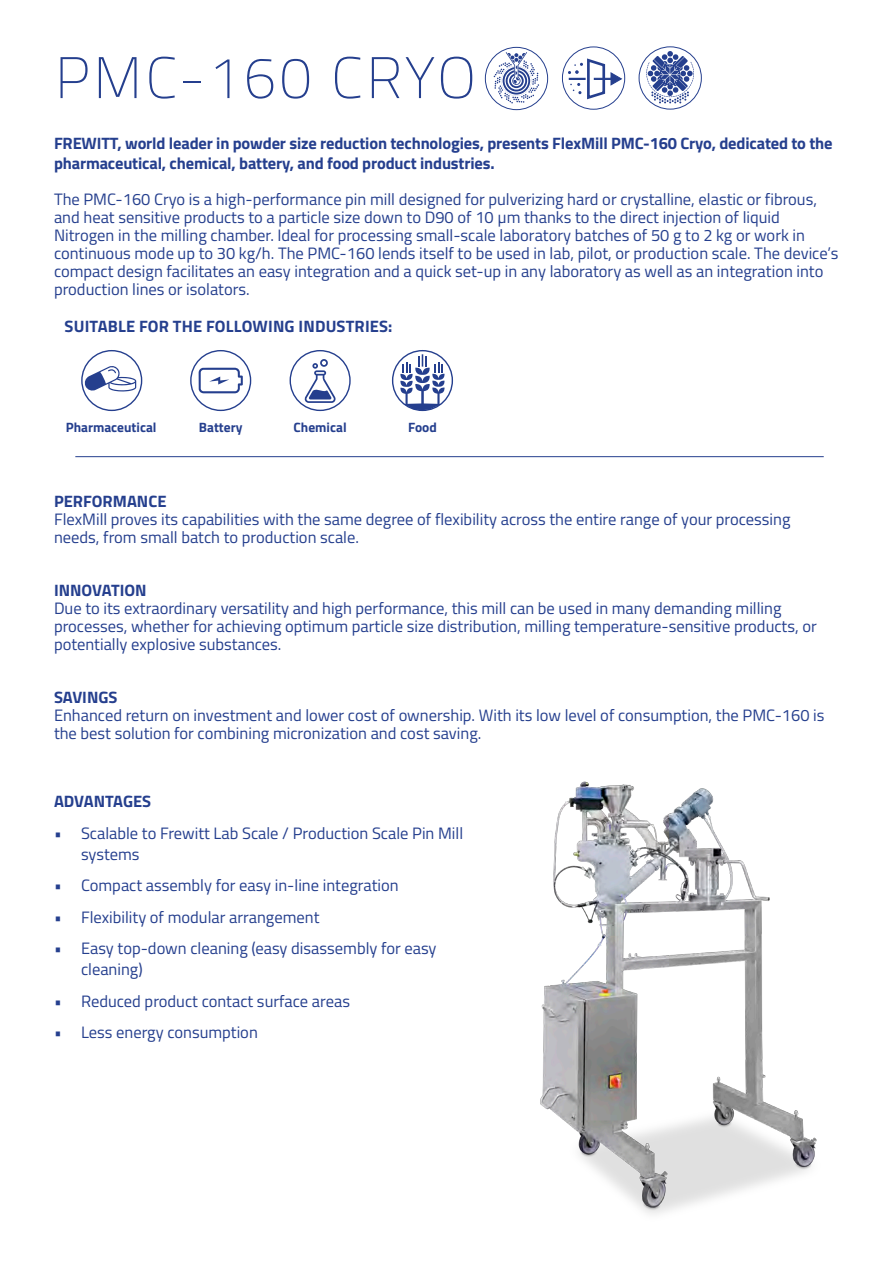
<style>
.page{position:relative;width:893px;height:1263px;background:#fff}
.page>*{position:absolute;margin:0;border:0;box-sizing:border-box;transform-origin:0 0}
.tit_machine{font:100 58.5px "Titillium";letter-spacing:.05em;color:#253f8e}
.texte{font:16.5px/18px "Titillium";color:#253f8e}
.P1_descrip_machine{font:700 16.5px/19.8px "Titillium";letter-spacing:-.01em;color:#253f8e}
.texte-2{font:700 16.5px "Titillium";color:#253f8e}
.t1{font:700 13.5px "Titillium";color:#253f8e}
</style>
<div class="page">
<svg style="left:84px;top:365px;width:52px;height:27px"></svg>
<div style="left:81px;top:350px;width:61px;height:61px;border:1px solid #253f8e;border-radius:50%"></div>
<svg style="left:400px;top:354px;width:45px;height:56px"></svg>
<div style="left:392px;top:350px;width:61px;height:61px;border:1px solid #253f8e;border-radius:50%"></div>
<svg style="left:304px;top:359px;width:32px;height:44px"></svg>
<div style="left:290px;top:350px;width:61px;height:61px;border:1px solid #253f8e;border-radius:50%"></div>
<svg style="left:199px;top:368px;width:44px;height:25px"></svg>
<div style="left:190px;top:350px;width:61px;height:61px;border:1px solid #253f8e;border-radius:50%"></div>
<hr style="left:75px;top:456px;width:749px;height:1px;background:#253f8e">
<svg style="left:494px;top:52px;width:45px;height:52px"></svg>
<div style="left:485px;top:47px;width:63px;height:63px;border:1px solid #253f8e;border-radius:50%"></div>
<div style="left:562px;top:47px;width:63px;height:63px;border:1px solid #253f8e;border-radius:50%"></div>
<svg style="left:568px;top:57px;width:54px;height:44px"></svg>
<svg style="left:646px;top:51px;width:48px;height:52px"></svg>
<div style="left:639px;top:46px;width:63px;height:63px;border:1px solid #253f8e;border-radius:50%"></div>
<img style="left:540px;top:781px;width:277px;height:433px">
<p class="tit_machine" style="left:55px;top:36px;width:422px">PMC-160 CRYO</p>
<p class="P1_descrip_machine" style="left:54px;top:133px;width:780px">FREWITT, world leader in powder size reduction technologies, presents FlexMill PMC-160 Cryo, dedicated to the pharmaceutical, chemical, battery, and food product industries.</p>
<p class="texte" style="left:54px;top:190px;width:786px">The PMC-160 Cryo is a high-performance pin mill designed for pulverizing hard or crystalline, elastic or fibrous, and heat sensitive products to a particle size down to D90 of 10 µm thanks to the direct injection of liquid Nitrogen in the milling chamber. Ideal for processing small-scale laboratory batches of 50 g to 2 kg or work in continuous mode up to 30 kg/h. The PMC-160 lends itself to be used in lab, pilot, or production scale. The device’s compact design facilitates an easy integration and a quick set-up in any laboratory as well as an integration into production lines or isolators.</p>
<p class="texte-2" style="left:65px;top:314px;width:329px">SUITABLE FOR THE FOLLOWING INDUSTRIES:</p>
<p class="t1" style="left:66px;top:417px;width:92px">Pharmaceutical</p>
<p class="t1" style="left:199px;top:417px;width:45px">Battery</p>
<p class="t1" style="left:294px;top:417px;width:55px">Chemical</p>
<p class="t1" style="left:408px;top:417px;width:30px">Food</p>
<p class="texte-2" style="left:54px;top:488px;width:114px">PERFORMANCE</p>
<p class="texte" style="left:54px;top:509px;width:738px">FlexMill proves its capabilities with the same degree of flexibility across the entire range of your processing needs, from small batch to production scale.</p>
<p class="texte-2" style="left:54px;top:578px;width:94px">INNOVATION</p>
<p class="texte" style="left:54px;top:598px;width:764px">Due to its extraordinary versatility and high performance, this mill can be used in many demanding milling processes, whether for achieving optimum particle size distribution, milling temperature-sensitive products, or potentially explosive substances.</p>
<p class="texte-2" style="left:54px;top:685px;width:65px">SAVINGS</p>
<p class="texte" style="left:54px;top:706px;width:772px">Enhanced return on investment and lower cost of ownership. With its low level of consumption, the PMC-160 is the best solution for combining micronization and cost saving.</p>
<p class="texte-2" style="left:54px;top:789px;width:99px">ADVANTAGES</p>
<p class="texte" style="left:81px;top:821px;width:384px;line-height:21px;text-indent:-27px">• Scalable to Frewitt Lab Scale / Production Scale Pin Mill systems</p>
<p class="texte" style="left:54px;top:875px;width:346px">• Compact assembly for easy in-line integration</p>
<p class="texte" style="left:54px;top:907px;width:267px">• Flexibility of modular arrangement</p>
<p class="texte" style="left:81px;top:937px;width:357px;line-height:21px;text-indent:-27px">• Easy top-down cleaning (easy disassembly for easy cleaning)</p>
<p class="texte" style="left:54px;top:991px;width:297px">• Reduced product contact surface areas</p>
<p class="texte" style="left:54px;top:1022px;width:205px">• Less energy consumption</p>
</div>
